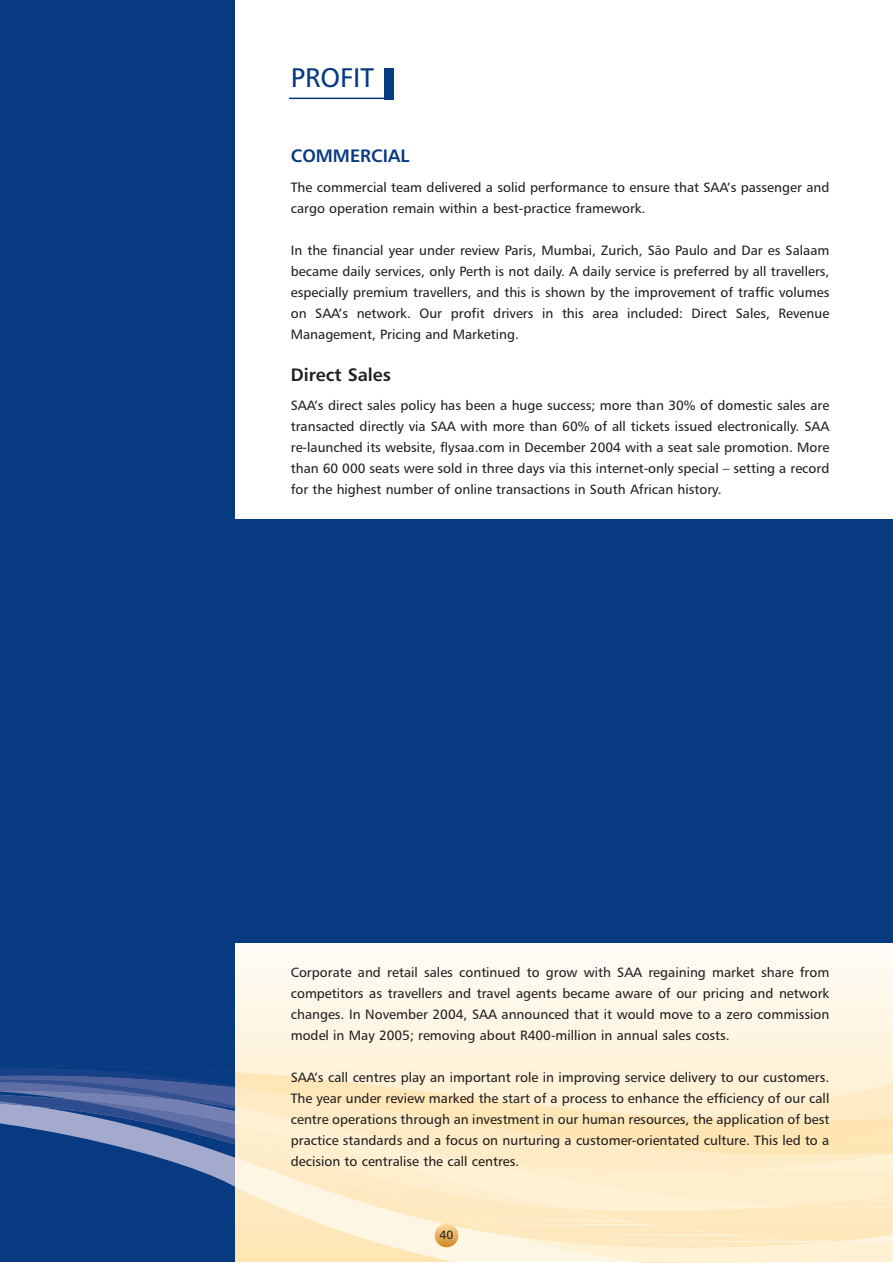
<style>
.page{position:relative;width:893px;height:1263px;background:#fff}
.page>*{position:absolute;margin:0;border:0;box-sizing:border-box;transform-origin:0 0}
.t1{font:27px "Humanist 777 BT Roman B";color:#083a82}
.t2{font:18px "Humanist 777 BT Bold B";color:#231f20}
.t3{font:18px "Humanist 777 BT Bold B";color:#083a82}
.t4{font:13.5px/21px "Humanist 777 BT Roman B";color:#231f20;text-align:justify}
.t5{font:12px "Humanist 777 BT Roman B";color:#231f20}
</style>
<div class="page">
<div style="left:0;top:0;width:235px;height:1262px;background:#083a82"></div>
<svg style="left:0;top:1065px;width:892px;height:197px"></svg>
<svg style="left:235px;top:953px;width:657px;height:83px;fill:#fef8eb"></svg>
<div style="left:235px;top:1036px;width:657px;height:18px;background:#fef5e0"></div>
<svg style="left:235px;top:1054px;width:657px;height:123px;background:#fdedca"></svg>
<hr style="left:289px;top:98px;width:105px;height:1px;background:#083a82">
<div style="left:384px;top:68px;width:10px;height:31px;background:#083a82"></div>
<svg style="left:435px;top:1224px;width:23px;height:23px"></svg>
<div style="left:235px;top:519px;width:657px;height:424px;background:#083a82"></div>
<h1 class="t1" style="left:291px;top:68px;width:85px">PROFIT</h1>
<h2 class="t3" style="left:291px;top:150px;width:120px">COMMERCIAL</h2>
<p class="t4" style="left:291px;top:178px;width:540px">The commercial team delivered a solid performance to ensure that SAA’s passenger and cargo operation remain within a best-practice framework.</p>
<p class="t4" style="left:291px;top:241px;width:540px">In the financial year under review Paris, Mumbai, Zurich, São Paulo and Dar es Salaam became daily services, only Perth is not daily. A daily service is preferred by all travellers, especially premium travellers, and this is shown by the improvement of traffic volumes on SAA’s network. Our profit drivers in this area included: Direct Sales, Revenue Management, Pricing and Marketing.</p>
<h2 class="t2" style="left:291px;top:368px;width:102px">Direct Sales</h2>
<p class="t4" style="left:291px;top:397px;width:540px">SAA’s direct sales policy has been a huge success; more than 30% of domestic sales are transacted directly via SAA with more than 60% of all tickets issued electronically. SAA re-launched its website, flysaa.com in December 2004 with a seat sale promotion. More than 60 000 seats were sold in three days via this internet-only special – setting a record for the highest number of online transactions in South African history.</p>
<p class="t4" style="left:291px;top:964px;width:540px">Corporate and retail sales continued to grow with SAA regaining market share from competitors as travellers and travel agents became aware of our pricing and network changes. In November 2004, SAA announced that it would move to a zero commission model in May 2005; removing about R400-million in annual sales costs.</p>
<p class="t4" style="left:291px;top:1069px;width:540px">SAA’s call centres play an important role in improving service delivery to our customers.<br>The year under review marked the start of a process to enhance the efficiency of our call centre operations through an investment in our human resources, the application of best practice standards and a focus on nurturing a customer-orientated culture. This led to a decision to centralise the call centres.</p>
<p class="t5" style="left:439px;top:1231px;width:15px">40</p>
</div>
